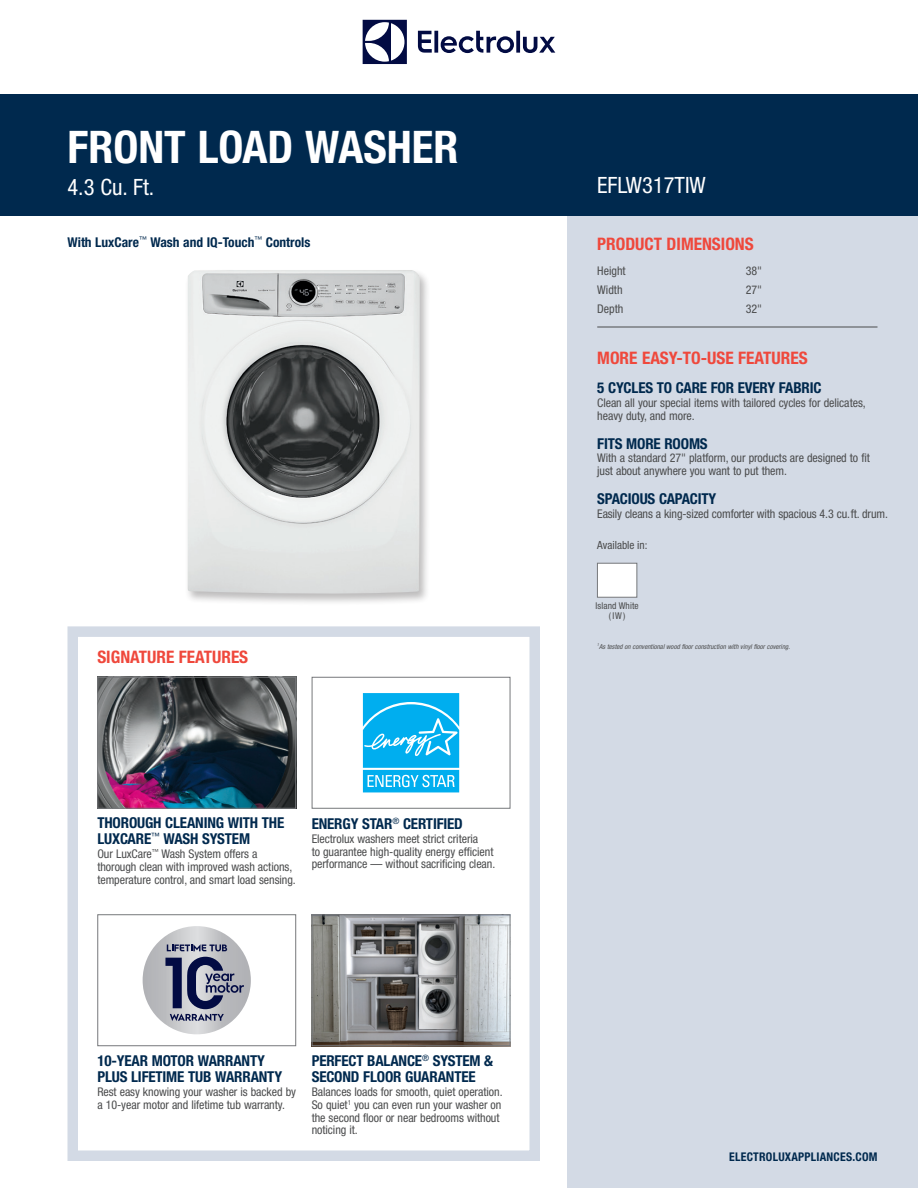
<style>
.page{position:relative;width:918px;height:1188px;background:#fff}
.page>*{position:absolute;margin:0;border:0;box-sizing:border-box;transform-origin:0 0}
.t1{font:700 condensed 45px "Helvetica Neue";color:#fff}
.t2{font:condensed 22.5px "Helvetica Neue";color:#fff}
.t3{font:700 condensed 17.25px "Helvetica Neue";color:#ef483c}
.t4{font:700 condensed 15px/15.8px "Helvetica Neue";letter-spacing:-.01em;color:#00294e}
.t5{font:700 condensed 13.5px "Helvetica Neue";color:#00294e}
.t6{font:condensed 12px/12.8px "Helvetica Neue";letter-spacing:-.005em;color:#4b4c4d}
.t7{font:700 condensed 12px "Helvetica Neue";letter-spacing:.02em;color:#00294e}
.t8{font:condensed 11.25px "Helvetica Neue";color:#4b4c4d}
.t9{font:condensed 9.3px/9.3px "Helvetica Neue";letter-spacing:.01em;color:#4b4c4d;text-align:center}
.t10{font:italic condensed 6.75px "Helvetica Neue";letter-spacing:.005em;color:#4b4c4d}
</style>
<div class="page">
<div style="left:67px;top:626px;width:473px;height:535px;background:#fff;border:10px solid #d3dae5"></div>
<div style="left:567px;top:216px;width:351px;height:972px;background:#d3dae5"></div>
<div style="left:0;top:94px;width:918px;height:122px;background:#00294e"></div>
<hr style="left:597px;top:327px;width:281px;height:1px;background:#4b4c4d">
<svg style="left:363px;top:20px;width:44px;height:44px"></svg>
<svg style="left:418px;top:31px;width:137px;height:22px"></svg>
<div style="left:597px;top:563px;width:40px;height:34px;background:#fff;border:1px solid #76787b"></div>
<div style="left:184px;top:268px;width:246px;height:338px;background:#231f20;opacity:.3"></div>
<img style="left:188px;top:270px;width:232px;height:325px">
<img style="left:314px;top:916px;width:194px;height:128px">
<div style="left:312px;top:914px;width:198px;height:132px;border:1px solid #76787b"></div>
<svg style="left:362px;top:693px;width:98px;height:100px"></svg>
<svg style="left:363px;top:693px;width:96px;height:99px;background:#27baf1"></svg>
<div style="left:312px;top:677px;width:198px;height:132px;border:1px solid #76787b"></div>
<img style="left:143px;top:926px;width:108px;height:108px">
<svg style="left:167px;top:944px;width:60px;height:7px"></svg>
<svg style="left:165px;top:957px;width:79px;height:64px;background:#7f8399"></svg>
<div style="left:97px;top:914px;width:199px;height:132px;border:1px solid #76787b"></div>
<img style="left:99px;top:679px;width:195px;height:128px">
<div style="left:97px;top:677px;width:199px;height:132px;border:1px solid #76787b"></div>
<h1 class="t1" style="left:68px;top:120px;width:393px">FRONT LOAD WASHER</h1>
<h2 class="t2" style="left:68px;top:174px;width:88px">4.3 Cu. Ft.</h2>
<p class="t5" style="left:68px;top:234px;width:245px">With LuxCare<sup>™</sup> Wash and IQ-Touch<sup>™</sup> Controls</p>
<h3 class="t3" style="left:97px;top:647px;width:152px">SIGNATURE FEATURES</h3>
<p class="t4" style="left:97px;top:815px;width:188px">THOROUGH CLEANING WITH THE<br>LUXCARE<sup>™</sup> WASH SYSTEM</p>
<p class="t6" style="left:97px;top:848px;width:200px">Our LuxCare<sup>™</sup> Wash System offers a thorough clean with improved wash actions, temperature control, and smart load sensing.</p>
<p class="t4" style="left:312px;top:815px;width:153px">ENERGY STAR<sup>®</sup> CERTIFIED</p>
<p class="t6" style="left:312px;top:832px;width:185px">Electrolux washers meet strict criteria<br>to guarantee high-quality energy efficient performance — without sacrificing clean.</p>
<p class="t4" style="left:97px;top:1052px;width:186px">10-YEAR MOTOR WARRANTY<br>PLUS LIFETIME TUB WARRANTY</p>
<p class="t6" style="left:97px;top:1085px;width:200px">Rest easy knowing your washer is backed by a 10-year motor and lifetime tub warranty.</p>
<p class="t4" style="left:312px;top:1053px;width:183px">PERFECT BALANCE<sup>®</sup> SYSTEM &amp;<br>SECOND FLOOR GUARANTEE</p>
<p class="t6" style="left:312px;top:1085px;width:192px">Balances loads for smooth, quiet operation.<br>So quiet<sup>1</sup> you can even run your washer on the second floor or near bedrooms without noticing it.</p>
<h2 class="t2" style="left:597px;top:172px;width:110px">EFLW317TIW</h2>
<h3 class="t3" style="left:597px;top:233px;width:158px">PRODUCT DIMENSIONS</h3>
<p class="t6" style="left:597px;top:264px;width:30px">Height</p>
<p class="t6" style="left:746px;top:264px;width:18px">38"</p>
<p class="t6" style="left:597px;top:283px;width:27px">Width</p>
<p class="t6" style="left:746px;top:283px;width:18px">27"</p>
<p class="t6" style="left:597px;top:302px;width:28px">Depth</p>
<p class="t6" style="left:746px;top:302px;width:18px">32"</p>
<h3 class="t3" style="left:597px;top:348px;width:212px">MORE EASY-TO-USE FEATURES</h3>
<p class="t4" style="left:597px;top:380px;width:226px">5 CYCLES TO CARE FOR EVERY FABRIC</p>
<p class="t6" style="left:597px;top:396px;width:270px">Clean all your special items with tailored cycles for delicates, heavy duty, and more.</p>
<p class="t4" style="left:597px;top:435px;width:112px">FITS MORE ROOMS</p>
<p class="t6" style="left:597px;top:452px;width:274px">With a standard 27" platform, our products are designed to fit just about anywhere you want to put them.</p>
<p class="t4" style="left:597px;top:490px;width:121px">SPACIOUS CAPACITY</p>
<p class="t6" style="left:597px;top:507px;width:292px">Easily cleans a king-sized comforter with spacious 4.3 cu.ft. drum.</p>
<p class="t8" style="left:597px;top:539px;width:52px">Available in:</p>
<p class="t9" style="left:596px;top:601px;width:45px">Island White (IW)</p>
<p class="t10" style="left:597px;top:642px;width:194px"><sup>1</sup>As tested on conventional wood floor construction with vinyl floor covering.</p>
<p class="t7" style="left:729px;top:1149px;width:150px">ELECTROLUXAPPLIANCES.COM</p>
</div>
